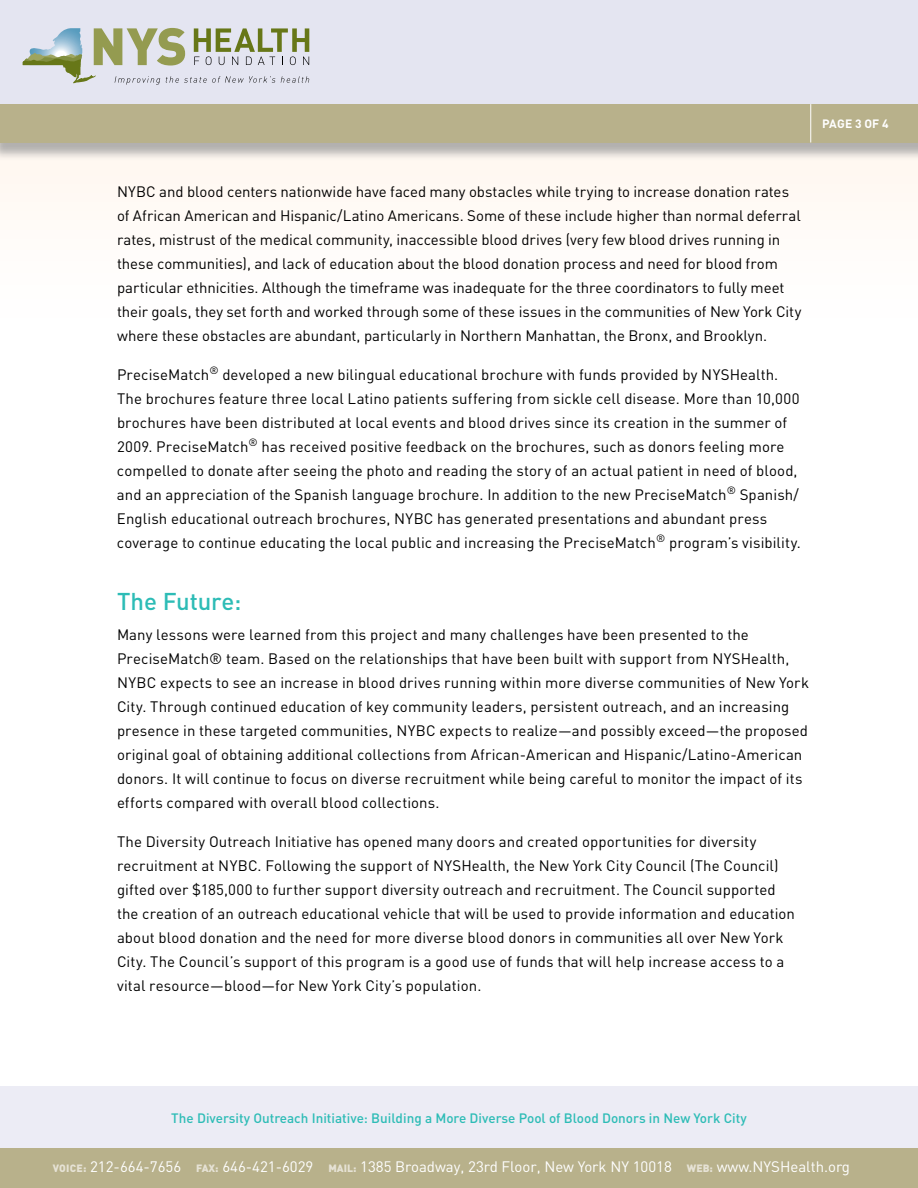
<style>
.page{position:relative;width:918px;height:1188px;background:#fff}
.page>*{position:absolute;margin:0;border:0;box-sizing:border-box;transform-origin:0 0}
.t1{font:500 24px "DIN";letter-spacing:-.005em;color:#2dbcb6}
.t2{font:15px/24px "DIN";letter-spacing:.005em;color:#000}
.t3{font:15px "DIN";color:#fff}
.t4{font:500 13.5px "DIN";color:#2dbcb6}
.t5{font:700 12px "DIN";color:#fff}
.s1{font-weight:900;font-size:10.5px;color:#e6e2d5}
</style>
<div class="page">
<div style="left:0;top:0;width:918px;height:106px;background:#e4e5f1"></div>
<div style="left:0;top:142px;width:918px;height:224px;background:#fffdfb"></div>
<div style="left:0;top:1086px;width:918px;height:102px;background:#ececf5"></div>
<div style="left:0;top:106px;width:918px;height:55px;background:#999;opacity:.75"></div>
<div style="left:0;top:104px;width:918px;height:38px;background:#b8b18b"></div>
<hr style="left:810px;top:104px;width:1px;height:39px;background:#fff">
<div style="left:0;top:1148px;width:918px;height:40px;background:#b8b18b"></div>
<svg style="left:23px;top:28px;width:286px;height:57px"></svg>
<p class="t5" style="left:822px;top:116px;width:68px">PAGE 3 OF 4</p>
<p class="t2" style="left:117px;top:180px;width:686px">NYBC and blood centers nationwide have faced many obstacles while trying to increase donation rates of African American and Hispanic/Latino Americans. Some of these include higher than normal deferral rates, mistrust of the medical community, inaccessible blood drives (very few blood drives running in these communities), and lack of education about the blood donation process and need for blood from particular ethnicities. Although the timeframe was inadequate for the three coordinators to fully meet their goals, they set forth and worked through some of these issues in the communities of New York City where these obstacles are abundant, particularly in Northern Manhattan, the Bronx, and Brooklyn.</p>
<p class="t2" style="left:117px;top:363px;width:686px">PreciseMatch<sup>®</sup> developed a new bilingual educational brochure with funds provided by NYSHealth.<br>The brochures feature three local Latino patients suffering from sickle cell disease. More than 10,000 brochures have been distributed at local events and blood drives since its creation in the summer of 2009. PreciseMatch<sup>®</sup> has received positive feedback on the brochures, such as donors feeling more compelled to donate after seeing the photo and reading the story of an actual patient in need of blood, and an appreciation of the Spanish language brochure. In addition to the new PreciseMatch<sup>®</sup> Spanish/ English educational outreach brochures, NYBC has generated presentations and abundant press coverage to continue educating the local public and increasing the PreciseMatch<sup>®</sup> program’s visibility.</p>
<h1 class="t1" style="left:117px;top:586px;width:126px">The Future:</h1>
<p class="t2" style="left:117px;top:623px;width:694px">Many lessons were learned from this project and many challenges have been presented to the PreciseMatch® team. Based on the relationships that have been built with support from NYSHealth, NYBC expects to see an increase in blood drives running within more diverse communities of New York City. Through continued education of key community leaders, persistent outreach, and an increasing presence in these targeted communities, NYBC expects to realize—and possibly exceed—the proposed original goal of obtaining additional collections from African-American and Hispanic/Latino-American donors. It will continue to focus on diverse recruitment while being careful to monitor the impact of its efforts compared with overall blood collections.</p>
<p class="t2" style="left:117px;top:830px;width:680px">The Diversity Outreach Initiative has opened many doors and created opportunities for diversity recruitment at NYBC. Following the support of NYSHealth, the New York City Council (The Council) gifted over $185,000 to further support diversity outreach and recruitment. The Council supported the creation of an outreach educational vehicle that will be used to provide information and education about blood donation and the need for more diverse blood donors in communities all over New York City. The Council’s support of this program is a good use of funds that will help increase access to a vital resource—blood—for New York City’s population.</p>
<p class="t4" style="left:171px;top:1109px;width:577px">The Diversity Outreach Initiative: Building a More Diverse Pool of Blood Donors in New York City</p>
<p class="t3" style="left:53px;top:1158px;width:799px"><span class="s1">VOICE:</span> 212-664-7656 <span class="s1">FAX:</span> 646-421-6029 <span class="s1">MAIL:</span> 1385 Broadway, 23rd Floor, New York NY 10018 <span class="s1">WEB:</span> www.NYSHealth.org</p>
</div>
